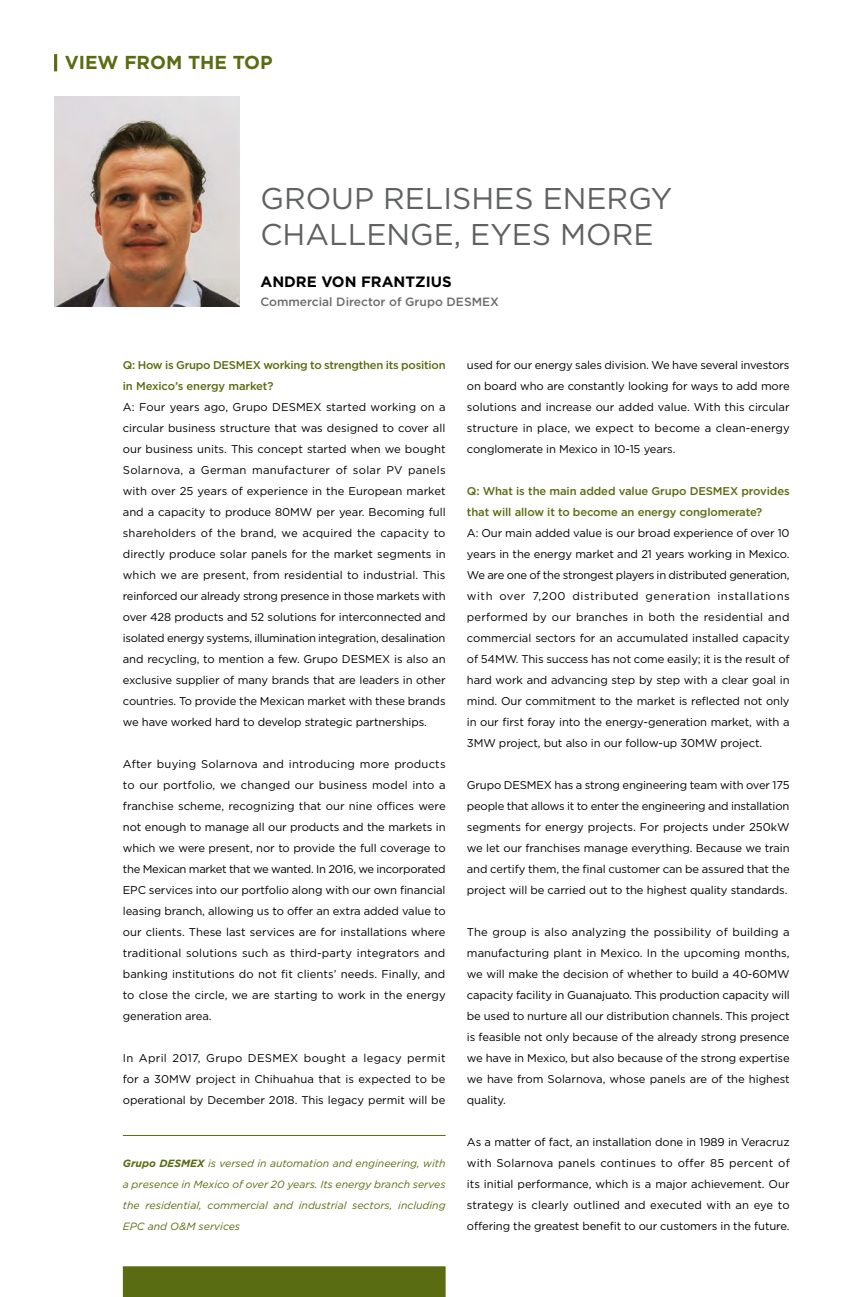
<style>
.page{position:relative;width:864px;height:1297px;background:#fff}
.page>*{position:absolute;margin:0;border:0;box-sizing:border-box;transform-origin:0 0}
.t1{font:30px/36px "Gotham";color:#606161}
.t2{font:700 18.75px "Gotham";color:#5a6c11}
.t3{font:700 15px "Gotham";color:#000}
.t4{font:500 12px "Gotham";color:#6b6d6d}
.t5{font:11.25px/21px "Gotham";letter-spacing:-.01em;color:#000;text-align:justify}
.t6{font:500 11.25px/21px "Gotham";letter-spacing:-.01em;color:#5a6c11}
.t7{font:italic 10.5px/21px "Gotham";color:#5a6c11;text-align:justify}
.s1{font-weight:700}
</style>
<div class="page">
<img style="left:54px;top:96px;width:185px;height:210px">
<hr style="left:54px;top:54px;width:3px;height:17px;background:#5a6c11">
<hr style="left:123px;top:1135px;width:322px;height:1px;background:#5a6c11">
<div style="left:123px;top:1266px;width:322px;height:31px;background:#5a6c11"></div>
<h2 class="t2" style="left:65px;top:50px;width:209px">VIEW FROM THE TOP</h2>
<h1 class="t1" style="left:260px;top:180px;width:413px">GROUP RELISHES ENERGY<br>CHALLENGE, EYES MORE</h1>
<h3 class="t3" style="left:260px;top:271px;width:193px">ANDRE VON FRANTZIUS</h3>
<p class="t4" style="left:260px;top:294px;width:240px">Commercial Director of Grupo DESMEX</p>
<p class="t6" style="left:123px;top:354px;width:324px">Q: How is Grupo DESMEX working to strengthen its position in Mexico’s energy market?</p>
<p class="t5" style="left:123px;top:396px;width:324px">A: Four years ago, Grupo DESMEX started working on a circular business structure that was designed to cover all our business units. This concept started when we bought Solarnova, a German manufacturer of solar PV panels with over 25 years of experience in the European market and a capacity to produce 80MW per year. Becoming full shareholders of the brand, we acquired the capacity to directly produce solar panels for the market segments in which we are present, from residential to industrial. This reinforced our already strong presence in those markets with over 428 products and 52 solutions for interconnected and isolated energy systems, illumination integration, desalination and recycling, to mention a few. Grupo DESMEX is also an exclusive supplier of many brands that are leaders in other countries. To provide the Mexican market with these brands we have worked hard to develop strategic partnerships.</p>
<p class="t5" style="left:123px;top:753px;width:324px">After buying Solarnova and introducing more products to our portfolio, we changed our business model into a franchise scheme, recognizing that our nine offices were not enough to manage all our products and the markets in which we were present, nor to provide the full coverage to the Mexican market that we wanted. In 2016, we incorporated EPC services into our portfolio along with our own financial leasing branch, allowing us to offer an extra added value to our clients. These last services are for installations where traditional solutions such as third-party integrators and banking institutions do not fit clients’ needs. Finally, and to close the circle, we are starting to work in the energy generation area.</p>
<p class="t5" style="left:123px;top:1047px;width:324px">In April 2017, Grupo DESMEX bought a legacy permit for a 30MW project in Chihuahua that is expected to be operational by December 2018. This legacy permit will be</p>
<p class="t7" style="left:123px;top:1153px;width:324px"><span class="s1">Grupo DESMEX</span> is versed in automation and engineering, with a presence in Mexico of over 20 years. Its energy branch serves the residential, commercial and industrial sectors, including EPC and O&amp;M services</p>
<p class="t5" style="left:466px;top:354px;width:324px">used for our energy sales division. We have several investors on board who are constantly looking for ways to add more solutions and increase our added value. With this circular structure in place, we expect to become a clean-energy conglomerate in Mexico in 10-15 years.</p>
<p class="t6" style="left:466px;top:480px;width:324px">Q: What is the main added value Grupo DESMEX provides that will allow it to become an energy conglomerate?</p>
<p class="t5" style="left:466px;top:522px;width:324px">A: Our main added value is our broad experience of over 10 years in the energy market and 21 years working in Mexico.<br>We are one of the strongest players in distributed generation, with over 7,200 distributed generation installations performed by our branches in both the residential and commercial sectors for an accumulated installed capacity of 54MW. This success has not come easily; it is the result of hard work and advancing step by step with a clear goal in mind. Our commitment to the market is reflected not only in our first foray into the energy-generation market, with a 3MW project, but also in our follow-up 30MW project.</p>
<p class="t5" style="left:466px;top:774px;width:324px">Grupo DESMEX has a strong engineering team with over 175 people that allows it to enter the engineering and installation segments for energy projects. For projects under 250kW we let our franchises manage everything. Because we train and certify them, the final customer can be assured that the project will be carried out to the highest quality standards.</p>
<p class="t5" style="left:466px;top:921px;width:324px">The group is also analyzing the possibility of building a manufacturing plant in Mexico. In the upcoming months, we will make the decision of whether to build a 40-60MW capacity facility in Guanajuato. This production capacity will be used to nurture all our distribution channels. This project is feasible not only because of the already strong presence we have in Mexico, but also because of the strong expertise we have from Solarnova, whose panels are of the highest quality.</p>
<p class="t5" style="left:466px;top:1131px;width:324px">As a matter of fact, an installation done in 1989 in Veracruz with Solarnova panels continues to offer 85 percent of its initial performance, which is a major achievement. Our strategy is clearly outlined and executed with an eye to offering the greatest benefit to our customers in the future.</p>
</div>
